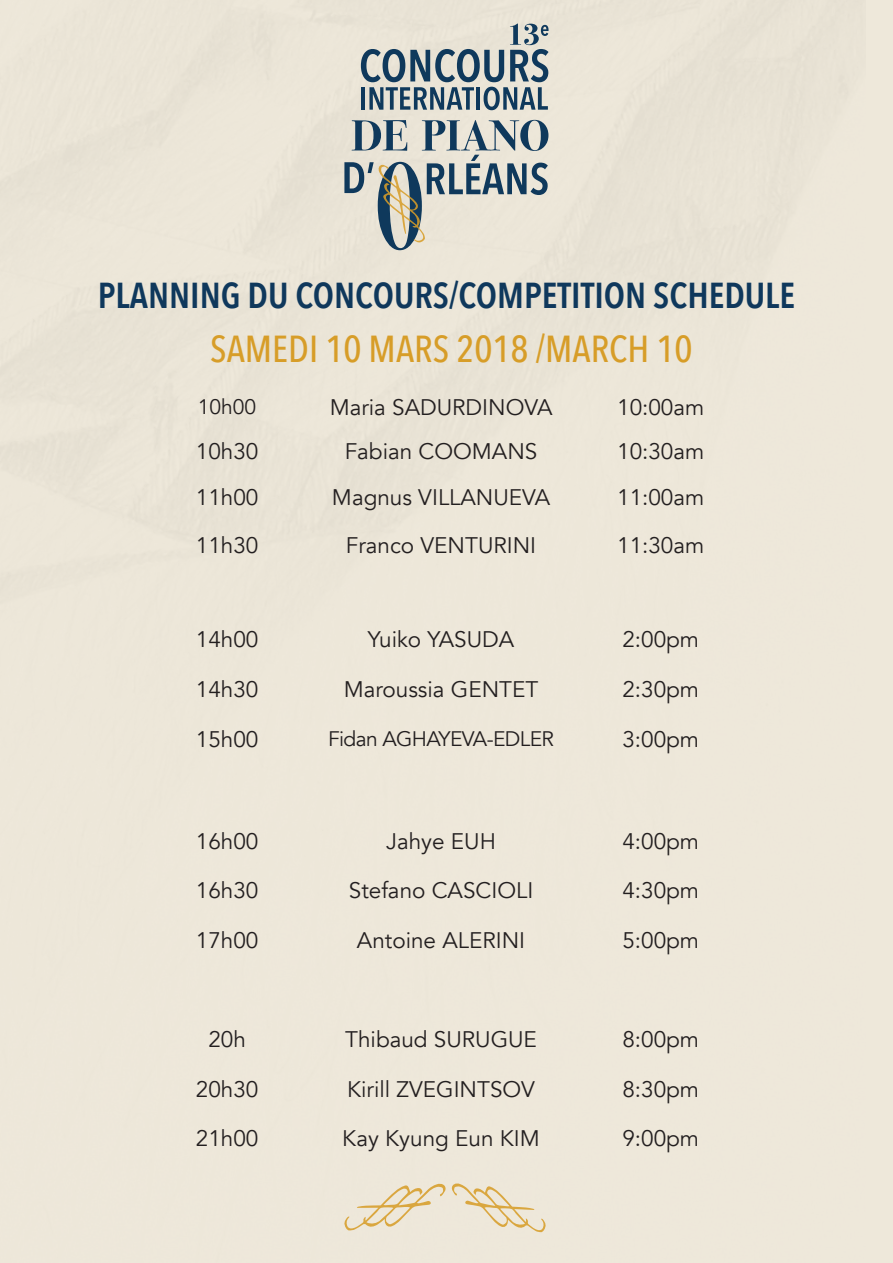
<style>
.page{position:relative;width:893px;height:1263px;background:#eee8da}
.page>*{position:absolute;margin:0;border:0;box-sizing:border-box;transform-origin:0 0}
.t1{font:500 37.5px "Avenir Next Condensed";color:#d79d28}
.t2{font:600 36px "Avenir Next Condensed";color:#0f385c}
.t3{font:22.5px "Avenir";color:#231f20}
.t4{font:21px "Avenir";letter-spacing:-.03em;color:#231f20}
</style>
<div class="page">
<svg style="left:344px;top:1183px;width:102px;height:47px"></svg>
<svg style="left:452px;top:1183px;width:94px;height:49px"></svg>
<svg style="left:361px;top:23px;width:188px;height:87px"></svg>
<svg style="left:344px;top:120px;width:204px;height:130px"></svg>
<h2 class="t2" style="left:98px;top:264px;width:699px">PLANNING DU CONCOURS/COMPETITION SCHEDULE</h2>
<h1 class="t1" style="left:210px;top:326px;width:484px">SAMEDI 10 MARS 2018 /MARCH 10</h1>
<p class="t4" style="left:198px;top:395px;width:60px">10h00</p>
<p class="t3" style="left:330px;top:394px;width:224px">Maria SADURDINOVA</p>
<p class="t3" style="left:617px;top:394px;width:89px">10:00am</p>
<p class="t3" style="left:196px;top:438px;width:64px">10h30</p>
<p class="t3" style="left:345px;top:438px;width:194px">Fabian COOMANS</p>
<p class="t3" style="left:617px;top:438px;width:89px">10:30am</p>
<p class="t3" style="left:196px;top:484px;width:64px">11h00</p>
<p class="t3" style="left:332px;top:484px;width:220px">Magnus VILLANUEVA</p>
<p class="t3" style="left:617px;top:484px;width:89px">11:00am</p>
<p class="t3" style="left:196px;top:532px;width:64px">11h30</p>
<p class="t3" style="left:346px;top:532px;width:192px">Franco VENTURINI</p>
<p class="t3" style="left:617px;top:532px;width:89px">11:30am</p>
<p class="t3" style="left:196px;top:626px;width:64px">14h00</p>
<p class="t3" style="left:368px;top:626px;width:148px">Yuiko YASUDA</p>
<p class="t3" style="left:622px;top:626px;width:78px">2:00pm</p>
<p class="t3" style="left:196px;top:676px;width:64px">14h30</p>
<p class="t3" style="left:344px;top:676px;width:196px">Maroussia GENTET</p>
<p class="t3" style="left:622px;top:676px;width:78px">2:30pm</p>
<p class="t3" style="left:196px;top:726px;width:64px">15h00</p>
<p class="t4" style="left:328px;top:726px;width:227px">Fidan AGHAYEVA-EDLER</p>
<p class="t3" style="left:622px;top:726px;width:78px">3:00pm</p>
<p class="t3" style="left:196px;top:827px;width:64px">16h00</p>
<p class="t3" style="left:386px;top:827px;width:111px">Jahye EUH</p>
<p class="t3" style="left:622px;top:827px;width:78px">4:00pm</p>
<p class="t3" style="left:196px;top:877px;width:64px">16h30</p>
<p class="t3" style="left:349px;top:877px;width:186px">Stefano CASCIOLI</p>
<p class="t3" style="left:622px;top:877px;width:78px">4:30pm</p>
<p class="t3" style="left:196px;top:927px;width:64px">17h00</p>
<p class="t3" style="left:357px;top:927px;width:170px">Antoine ALERINI</p>
<p class="t3" style="left:622px;top:927px;width:78px">5:00pm</p>
<p class="t3" style="left:208px;top:1026px;width:39px">20h</p>
<p class="t3" style="left:345px;top:1026px;width:193px">Thibaud SURUGUE</p>
<p class="t3" style="left:622px;top:1026px;width:78px">8:00pm</p>
<p class="t3" style="left:196px;top:1075px;width:64px">20h30</p>
<p class="t3" style="left:347px;top:1075px;width:189px">Kirill ZVEGINTSOV</p>
<p class="t3" style="left:622px;top:1075px;width:78px">8:30pm</p>
<p class="t3" style="left:196px;top:1125px;width:64px">21h00</p>
<p class="t3" style="left:342px;top:1125px;width:199px">Kay Kyung Eun KIM</p>
<p class="t3" style="left:622px;top:1125px;width:78px">9:00pm</p>
</div>
